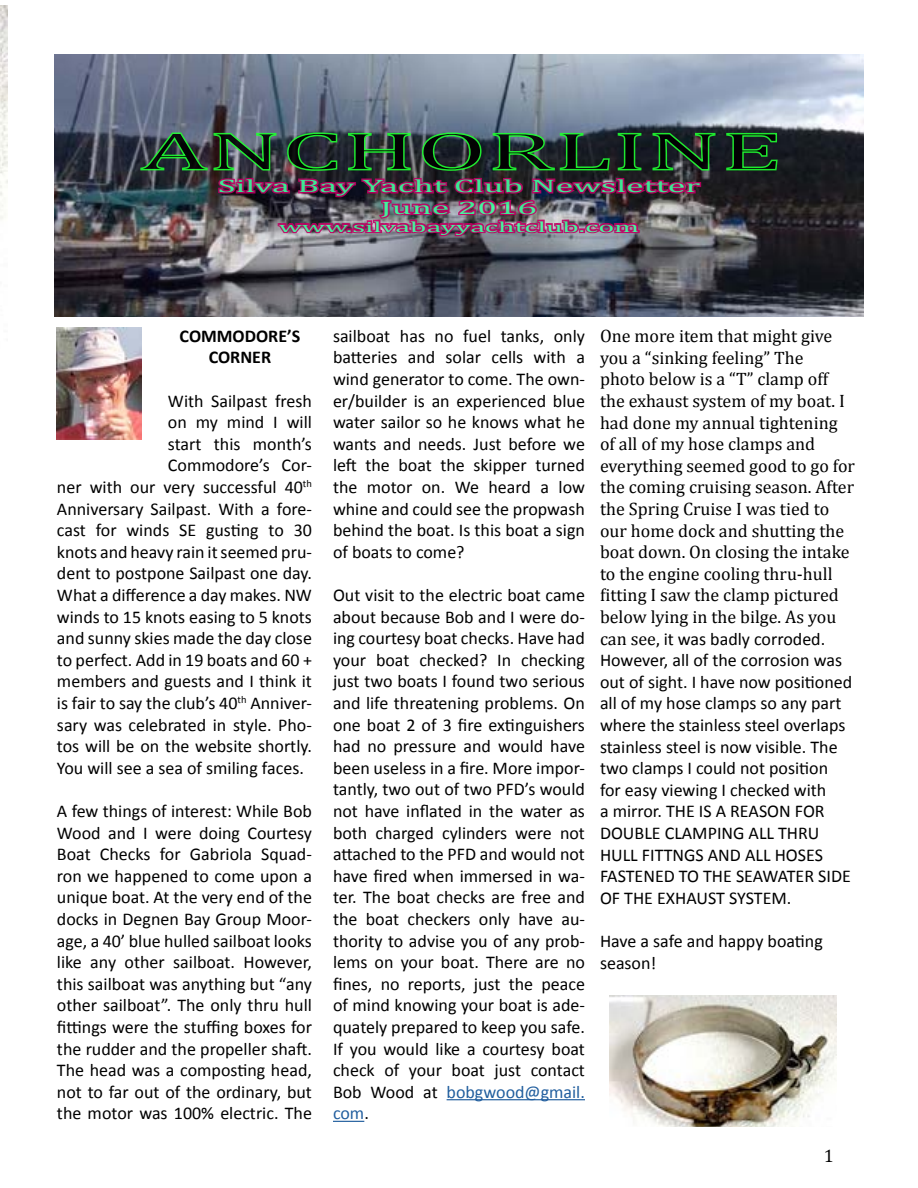
<style>
.page{position:relative;width:918px;height:1188px;background:#fff}
.page>*{position:absolute;margin:0;border:0;box-sizing:border-box;transform-origin:0 0}
.t1{font:18px/21.6px "Calibri";color:#000;text-align:justify}
.t2{font:18px/21.6px "Cambria";color:#000}
.t3{font:18px/21.6px "Cambria";color:#40ffa0;text-align:center;scale:2 1}
.t4{font:700 18px/21.6px "Calibri";color:#000;text-align:center}
.t5{font:15px "Cambria";color:#40ffa0;scale:2 1}
.s1{color:#215e9e}
.s2{font-family:"Cambria"}
</style>
<div class="page">
<img style="left:54px;top:54px;width:810px;height:263px">
<img style="left:56px;top:328px;width:86px;height:111px">
<img style="left:140px;top:131px;width:638px;height:107px">
<hr style="left:447px;top:1099px;width:138px;height:1px;background:#215e9e">
<hr style="left:333px;top:1121px;width:31px;height:1px;background:#215e9e">
<img style="left:609px;top:996px;width:228px;height:131px">
<img style="left:0;top:5px;width:7px;height:215px">
<p class="t3" style="left:218px;top:175px;width:243px">Silva Bay Yacht Club Newsletter<br>June 2016</p>
<p class="t5" style="left:279px;top:218px;width:182px">www.silvabayyachtclub.com</p>
<p class="t4" style="left:180px;top:325px;width:122px">COMMODORE’S<br>CORNER</p>
<p class="t1" style="left:168px;top:390px;width:145px">With Sailpast fresh</p>
<p class="t1" style="left:168px;top:411px;width:145px">on my mind I will</p>
<p class="t1" style="left:168px;top:433px;width:145px">start this month’s</p>
<p class="t1" style="left:168px;top:455px;width:145px">Commodore’s Cor-</p>
<p class="t1" style="left:57px;top:476px;width:257px">ner with our very successful 40<sup>th</sup></p>
<p class="t1" style="left:57px;top:498px;width:257px">Anniversary Sailpast. With a fore-</p>
<p class="t1" style="left:57px;top:519px;width:256px">cast for winds SE gusting to 30</p>
<p class="t1" style="left:57px;top:541px;width:256px">knots and heavy rain it seemed pru-</p>
<p class="t1" style="left:57px;top:563px;width:256px">dent to postpone Sailpast one day.</p>
<p class="t1" style="left:57px;top:584px;width:257px">What a difference a day makes. NW</p>
<p class="t1" style="left:57px;top:606px;width:257px">winds to 15 knots easing to 5 knots</p>
<p class="t1" style="left:57px;top:627px;width:256px">and sunny skies made the day close</p>
<p class="t1" style="left:57px;top:649px;width:256px">to perfect. Add in 19 boats and 60 +</p>
<p class="t1" style="left:57px;top:671px;width:257px">members and guests and I think it</p>
<p class="t1" style="left:57px;top:692px;width:256px">is fair to say the club’s 40<sup>th</sup> Anniver-</p>
<p class="t1" style="left:57px;top:714px;width:256px">sary was celebrated in style. Pho-</p>
<p class="t1" style="left:57px;top:735px;width:257px">tos will be on the website shortly.</p>
<p class="t1" style="left:57px;top:757px;width:248px">You will see a sea of smiling faces.</p>
<p class="t1" style="left:57px;top:800px;width:257px">A few things of interest: While Bob Wood and I were doing Courtesy Boat Checks for Gabriola Squad&shy;ron we happened to come upon a unique boat. At the very end of the docks in Degnen Bay Group Moor&shy;age, a 40’ blue hulled sailboat looks like any other sailboat. However, this sailboat was anything but “any other sailboat”. The only thru hull fittings were the stuffing boxes for the rudder and the propeller shaft.<br>The head was a composting head, not to far out of the ordinary, but the motor was 100% electric. The</p>
<p class="t1" style="left:333px;top:325px;width:254px">sailboat has no fuel tanks, only batteries and solar cells with a wind generator to come. The own&shy;er/builder is an experienced blue water sailor so he knows what he wants and needs. Just before we left the boat the skipper turned the motor on. We heard a low whine and could see the propwash behind the boat. Is this boat a sign of boats to come?</p>
<p class="t1" style="left:333px;top:584px;width:254px">Out visit to the electric boat came about because Bob and I were do&shy;ing courtesy boat checks. Have had your boat checked? In checking just two boats I found two serious and life threatening problems. On one boat 2 of 3 fire extinguishers had no pressure and would have been useless in a fire. More impor&shy;tantly, two out of two PFD’s would not have inflated in the water as both charged cylinders were not attached to the PFD and would not have fired when immersed in wa&shy;ter. The boat checks are free and the boat checkers only have au&shy;thority to advise you of any prob&shy;lems on your boat. There are no fines, no reports, just the peace of mind knowing your boat is ade&shy;quately prepared to keep you safe.<br>If you would like a courtesy boat check of your boat just contact Bob Wood at <span class="s1">bobgwood@gmail. com</span>.</p>
<p class="t2" style="left:600px;top:325px;width:257px">One more item that might give you a “sinking feeling” The<br>photo below is a “T” clamp off the exhaust system of my boat. I had done my annual tightening of all of my hose clamps and everything seemed good to go for the coming cruising season. After the Spring Cruise I was tied to our home dock and shutting the boat down. On closing the intake to the engine cooling thru-hull fitting I saw the clamp pictured below lying in the bilge. As you</p>
<p class="t1" style="left:600px;top:628px;width:254px;text-align:left"><span class="s2">can see,</span> it was badly corroded.<br>However, all of the corrosion was out of sight. I have now positioned all of my hose clamps so any part where the stainless steel overlaps stainless steel is now visible. The two clamps I could not position for easy viewing I checked with<br>a mirror. THE IS A REASON FOR<br>DOUBLE CLAMPING ALL THRU<br>HULL FITTNGS AND ALL HOSES<br>FASTENED TO THE SEAWATER SIDE<br>OF THE EXHAUST SYSTEM.</p>
<p class="t1" style="left:600px;top:930px;width:224px">Have a safe and happy boating season!</p>
<p class="t2" style="left:824px;top:1145px;width:11px">1</p>
</div>
